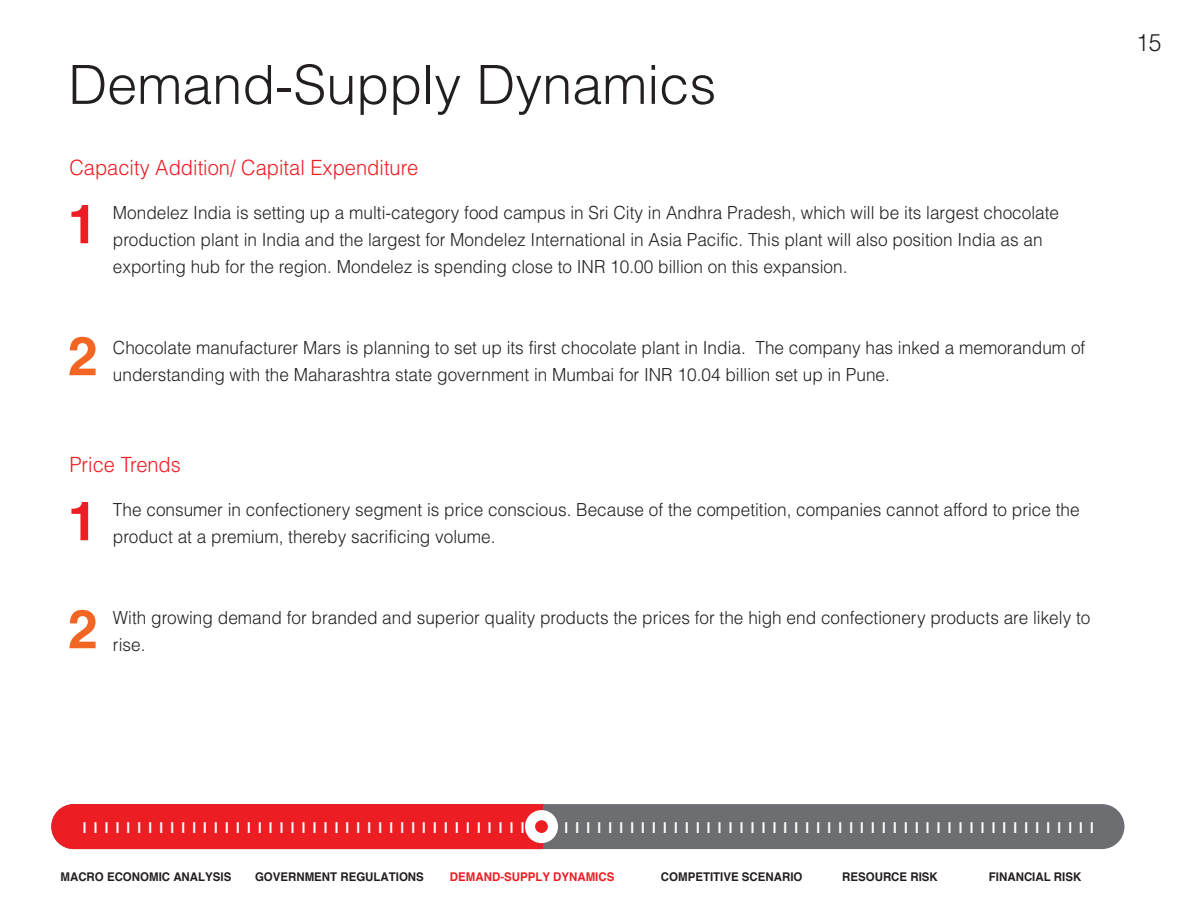
<style>
.page{position:relative;width:1188px;height:918px;background:#fff}
.page>*{position:absolute;margin:0;border:0;box-sizing:border-box;transform-origin:0 0}
.t1{font:300 54px "Helvetica";color:#231f20}
.t2{font:700 54px "Helvetica";color:#ed1d24}
.t3{font:700 54px "Helvetica";color:#f26522}
.t4{font:300 24px "Helvetica";color:#231f20;scale:.96 1}
.t5{font:300 21px "Helvetica";color:#ed1d24;scale:.96 1}
.t6{font:300 18px/27px "Helvetica";color:#231f20;scale:.96 1}
.t7{font:700 15px "Helvetica";color:#fff}
.t8{font:700 12px "Helvetica";color:#231f20;scale:.96 1}
.t9{font:700 12px "Helvetica";color:#ed1d24;scale:.96 1}
</style>
<div class="page">
<div style="left:51px;top:804px;width:1073px;height:45px;background:#6d6e71;border-radius:22px"></div>
<div style="left:51px;top:804px;width:492px;height:45px;background:#ed1d24"></div>
<div style="left:525px;top:810px;width:33px;height:33px;background:#fff;border-radius:50%"></div>
<div style="left:535px;top:820px;width:13px;height:13px;background:#ed1d24;border-radius:50%"></div>
<h1 class="t1" style="left:68px;top:51px;width:650px">Demand-Supply Dynamics</h1>
<p class="t5" style="left:69px;top:154px;width:365px">Capacity Addition/ Capital Expenditure</p>
<p class="t6" style="left:113px;top:198px;width:987px">Mondelez India is setting up a multi-category food campus in Sri City in Andhra Pradesh, which will be its largest chocolate production plant in India and the largest for Mondelez International in Asia Pacific. This plant will also position India as an exporting hub for the region. Mondelez is spending close to INR 10.00 billion on this expansion.</p>
<h1 class="t2" style="left:68px;top:190px;width:32px">1</h1>
<h1 class="t3" style="left:68px;top:322px;width:32px">2</h1>
<p class="t6" style="left:113px;top:333px;width:1014px">Chocolate manufacturer Mars is planning to set up its first chocolate plant in India. The company has inked a memorandum of understanding with the Maharashtra state government in Mumbai for INR 10.04 billion set up in Pune.</p>
<p class="t5" style="left:69px;top:451px;width:118px">Price Trends</p>
<p class="t6" style="left:113px;top:495px;width:1009px">The consumer in confectionery segment is price conscious. Because of the competition, companies cannot afford to price the product at a premium, thereby sacrificing volume.</p>
<h1 class="t2" style="left:68px;top:487px;width:32px">1</h1>
<h1 class="t3" style="left:68px;top:595px;width:32px">2</h1>
<p class="t6" style="left:113px;top:603px;width:1020px">With growing demand for branded and superior quality products the prices for the high end confectionery products are likely to rise.</p>
<h2 class="t4" style="left:1136px;top:27px;width:28px">15</h2>
<p class="t7" style="left:83px;top:818px;width:1013px">|||||||||||||||||||||||||||||||||||||||||||||||||||||||||||||||||||||||||||||||||||||||||||||</p>
<p class="t8" style="left:61px;top:870px;width:179px">MACRO ECONOMIC ANALYSIS</p>
<p class="t8" style="left:255px;top:870px;width:177px">GOVERNMENT REGULATIONS</p>
<p class="t9" style="left:450px;top:870px;width:173px">DEMAND-SUPPLY DYNAMICS</p>
<p class="t8" style="left:661px;top:870px;width:149px">COMPETITIVE SCENARIO</p>
<p class="t8" style="left:842px;top:870px;width:101px">RESOURCE RISK</p>
<p class="t8" style="left:989px;top:870px;width:98px">FINANCIAL RISK</p>
</div>
